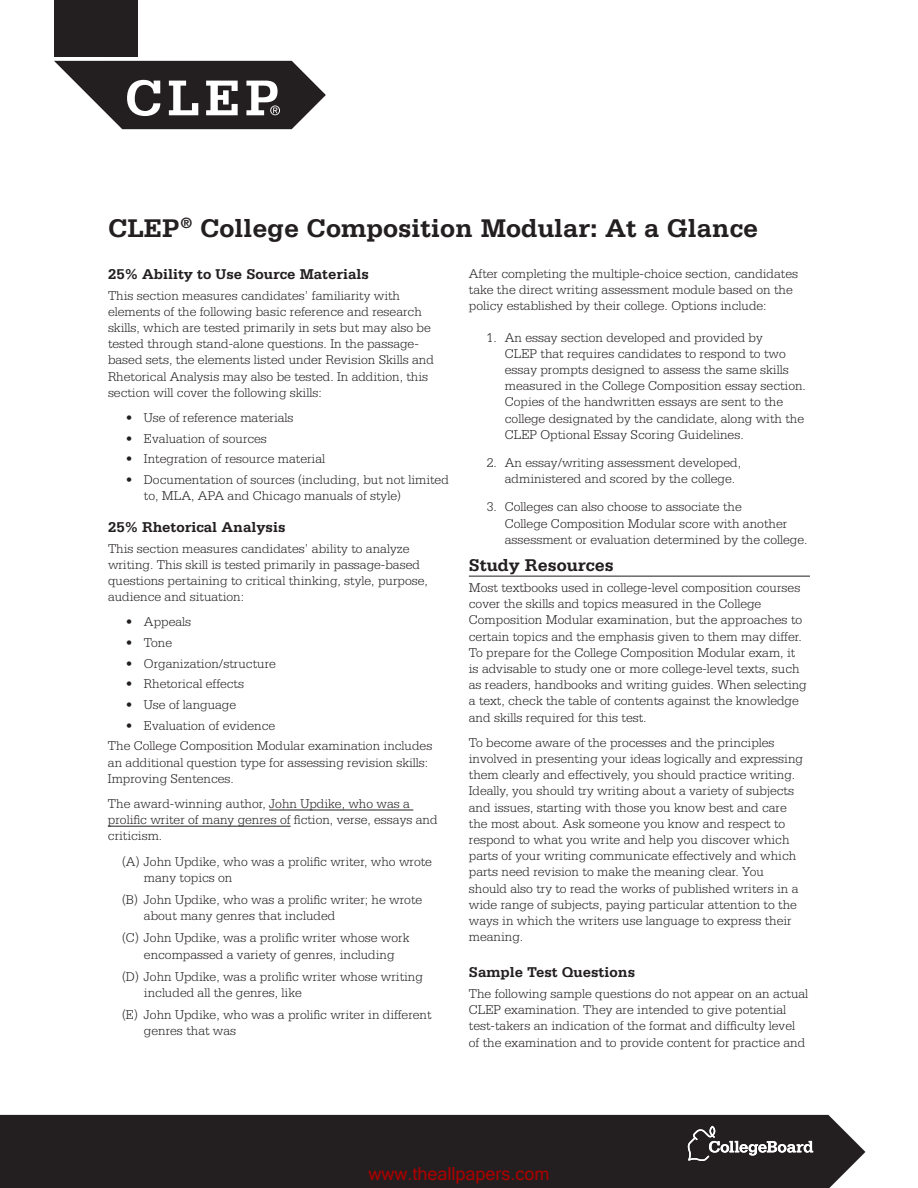
<style>
.page{position:relative;width:918px;height:1188px;background:#fff}
.page>*{position:absolute;margin:0;border:0;box-sizing:border-box;transform-origin:0 0}
.t1{font:700 27px "Serifa Std";color:#231f20}
.t2{font:18px "Microsoft Sans Serif";color:#ab0000}
.t3{font:700 18px "Serifa Std";color:#231f20}
.t4{font:700 15px "Serifa Std";color:#231f20}
.t5{font:300 13.5px/16.2px "Serifa Std";color:#231f20}
</style>
<div class="page">
<div style="left:54px;top:0;width:84px;height:57px;background:#231f20"></div>
<svg style="left:54px;top:61px;width:272px;height:68px"></svg>
<div style="left:0;top:1115px;width:865px;height:73px;background:#231f20"></div>
<svg style="left:688px;top:1126px;width:125px;height:35px"></svg>
<hr style="left:269px;top:810px;width:144px;height:1px;background:#231f20">
<hr style="left:108px;top:826px;width:183px;height:1px;background:#231f20">
<hr style="left:469px;top:576px;width:341px;height:1px;background:#231f20">
<h1 class="t1" style="left:108px;top:212px;width:652px">CLEP<sup>®</sup> College Composition Modular: At a Glance</h1>
<p class="t4" style="left:108px;top:265px;width:262px">25% Ability to Use Source Materials</p>
<p class="t5" style="left:108px;top:287px;width:327px">This section measures candidates’ familiarity with elements of the following basic reference and research skills, which are tested primarily in sets but may also be tested through stand-alone questions. In the passage&shy;based sets, the elements listed under Revision Skills and Rhetorical Analysis may also be tested. In addition, this section will cover the following skills:</p>
<p class="t5" style="left:126px;top:410px;width:169px">• Use of reference materials</p>
<p class="t5" style="left:126px;top:430px;width:142px">• Evaluation of sources</p>
<p class="t5" style="left:126px;top:451px;width:201px">• Integration of resource material</p>
<p class="t5" style="left:144px;top:472px;width:306px;text-indent:-18px">• Documentation of sources (including, but not limited to, MLA, APA and Chicago manuals of style)</p>
<p class="t4" style="left:108px;top:518px;width:179px">25% Rhetorical Analysis</p>
<p class="t5" style="left:108px;top:540px;width:321px">This section measures candidates’ ability to analyze writing. This skill is tested primarily in passage-based questions pertaining to critical thinking, style, purpose, audience and situation:</p>
<p class="t5" style="left:126px;top:614px;width:67px">• Appeals</p>
<p class="t5" style="left:126px;top:635px;width:48px">• Tone</p>
<p class="t5" style="left:126px;top:655px;width:151px">• Organization/structure</p>
<p class="t5" style="left:126px;top:676px;width:120px">• Rhetorical effects</p>
<p class="t5" style="left:126px;top:697px;width:112px">• Use of language</p>
<p class="t5" style="left:108px;top:715px;width:326px;line-height:20.7px;text-indent:18px">• Evaluation of evidence<br>The College Composition Modular examination includes</p>
<p class="t5" style="left:108px;top:754px;width:322px">an additional question type for assessing revision skills:<br>Improving Sentences.</p>
<p class="t5" style="left:108px;top:796px;width:331px">The award-winning author, John Updike, who was a prolific writer of many genres of fiction, verse, essays and criticism.</p>
<p class="t5" style="left:144px;top:853px;width:290px;text-indent:-22px">(A) John Updike, who was a prolific writer, who wrote many topics on</p>
<p class="t5" style="left:144px;top:892px;width:280px;text-indent:-22px">(B) John Updike, who was a prolific writer; he wrote about many genres that included</p>
<p class="t5" style="left:122px;top:930px;width:289px;text-align:center">(C) John Updike, was a prolific writer whose work encompassed a variety of genres, including</p>
<p class="t5" style="left:144px;top:968px;width:281px;text-indent:-22px">(D) John Updike, was a prolific writer whose writing included all the genres, like</p>
<p class="t5" style="left:144px;top:1007px;width:289px;text-indent:-22px">(E) John Updike, who was a prolific writer in different genres that was</p>
<p class="t5" style="left:469px;top:266px;width:331px">After completing the multiple-choice section, candidates take the direct writing assessment module based on the policy established by their college. Options include:</p>
<p class="t5" style="left:505px;top:329px;width:303px;text-indent:-18px">1. An essay section developed and provided by<br>CLEP that requires candidates to respond to two essay prompts designed to assess the same skills measured in the College Composition essay section.<br>Copies of the handwritten essays are sent to the college designated by the candidate, along with the CLEP Optional Essay Scoring Guidelines.</p>
<p class="t5" style="left:505px;top:455px;width:238px;text-indent:-18px">2. An essay/writing assessment developed, administered and scored by the college.</p>
<p class="t5" style="left:505px;top:499px;width:304px;text-indent:-18px">3. Colleges can also choose to associate the<br>College Composition Modular score with another assessment or evaluation determined by the college.</p>
<h2 class="t3" style="left:469px;top:555px;width:147px">Study Resources</h2>
<p class="t5" style="left:469px;top:580px;width:339px">Most textbooks used in college-level composition courses cover the skills and topics measured in the College Composition Modular examination, but the approaches to certain topics and the emphasis given to them may differ.<br>To prepare for the College Composition Modular exam, it is advisable to study one or more college-level texts, such as readers, handbooks and writing guides. When selecting a text, check the table of contents against the knowledge and skills required for this test.</p>
<p class="t5" style="left:469px;top:734px;width:336px">To become aware of the processes and the principles involved in presenting your ideas logically and expressing them clearly and effectively, you should practice writing.<br>Ideally, you should try writing about a variety of subjects and issues, starting with those you know best and care the most about. Ask someone you know and respect to respond to what you write and help you discover which parts of your writing communicate effectively and which parts need revision to make the meaning clear. You should also try to read the works of published writers in a wide range of subjects, paying particular attention to the ways in which the writers use language to express their meaning.</p>
<p class="t4" style="left:469px;top:964px;width:168px">Sample Test Questions</p>
<p class="t5" style="left:469px;top:986px;width:341px">The following sample questions do not appear on an actual CLEP examination. They are intended to give potential test-takers an indication of the format and difficulty level of the examination and to provide content for practice and</p>
<h2 class="t2" style="left:368px;top:1162px;width:183px">www.theallpapers.com</h2>
</div>
